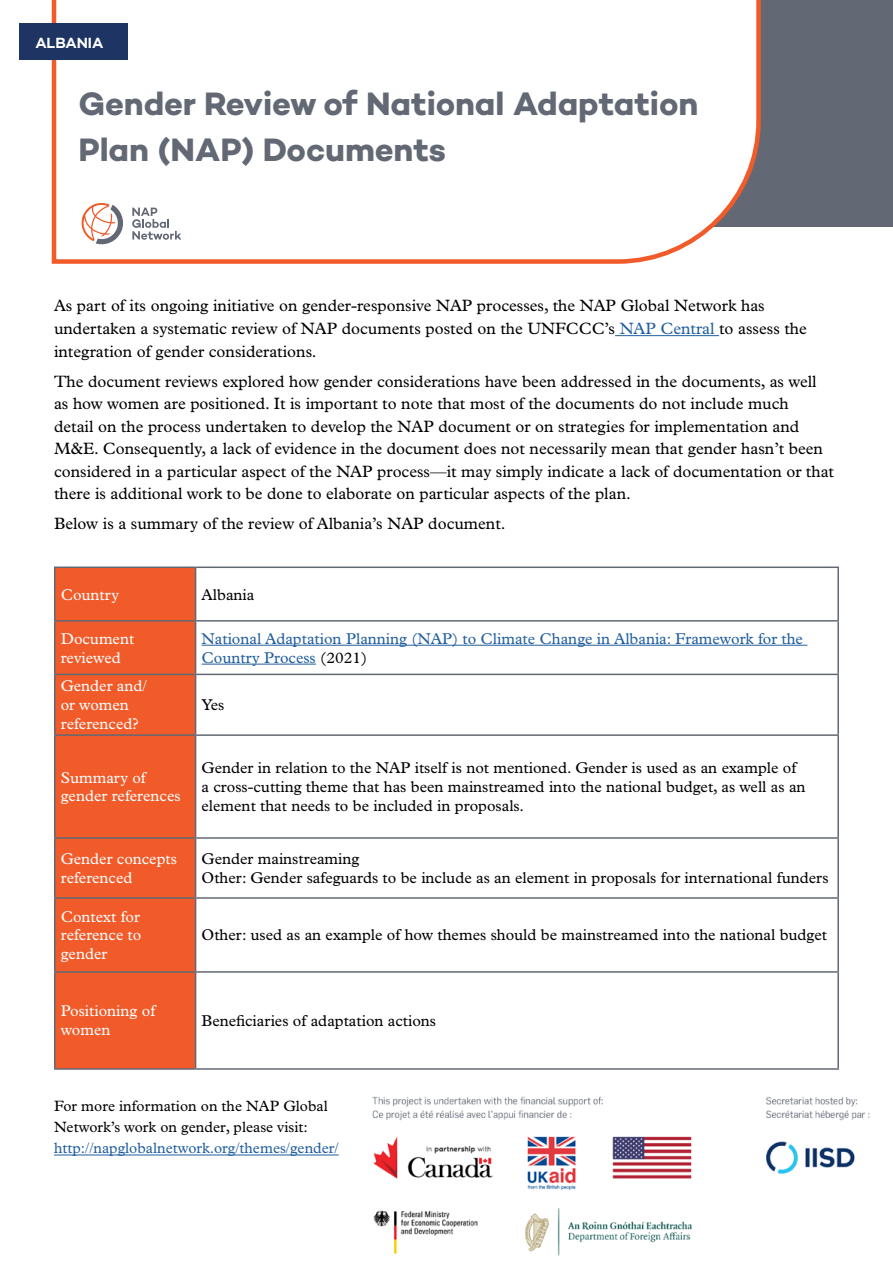
<style>
.page{position:relative;width:893px;height:1263px;background:#fff}
.page>*{position:absolute;margin:0;border:0;box-sizing:border-box;transform-origin:0 0}
.t1{font:700 33px/46.5px "Campton";letter-spacing:-.005em;color:#636974}
.t2{font:16.5px/22.5px "Plantin MT Pro";color:#000101}
.t3{font:15.75px/18.9px "Plantin MT Pro";color:#000}
.t4{font:15.75px/18.9px "Plantin MT Pro";color:#fff}
.t5{font:15.75px/18.9px "Plantin MT Pro";color:#215e9e}
.t6{font:15px/21px "Plantin MT Pro";color:#000}
.t7{font:15px "Plantin MT Pro";color:#215e9e}
.t8{font:600 15px "Campton";color:#fff}
.s1{color:#215e9e}
.s2{color:#000}
</style>
<div class="page">
<div style="left:152px;top:0;width:741px;height:226px;background:#636974"></div>
<div style="left:50px;top:0;width:713px;height:264px;background:#fff"></div>
<hr style="left:615px;top:335px;width:104px;height:1px;background:#215e9e">
<div style="left:56px;top:568px;width:139px;height:500px;background:#f15a29"></div>
<hr style="left:54px;top:620px;width:142px;height:2px;background:#626874">
<hr style="left:196px;top:620px;width:643px;height:2px;background:#626874">
<hr style="left:54px;top:566px;width:142px;height:2px;background:#626874">
<hr style="left:54px;top:568px;width:2px;height:52px;background:#626874">
<hr style="left:196px;top:566px;width:643px;height:2px;background:#626874">
<hr style="left:195px;top:568px;width:1px;height:52px;background:#626874">
<hr style="left:837px;top:568px;width:2px;height:52px;background:#626874">
<hr style="left:54px;top:622px;width:2px;height:52px;background:#626874">
<hr style="left:195px;top:622px;width:1px;height:52px;background:#626874">
<hr style="left:837px;top:622px;width:2px;height:52px;background:#626874">
<hr style="left:54px;top:839px;width:2px;height:58px;background:#626874">
<hr style="left:195px;top:839px;width:1px;height:58px;background:#626874">
<hr style="left:837px;top:839px;width:2px;height:58px;background:#626874">
<hr style="left:54px;top:973px;width:2px;height:95px;background:#626874">
<hr style="left:195px;top:973px;width:1px;height:95px;background:#626874">
<hr style="left:837px;top:973px;width:2px;height:95px;background:#626874">
<hr style="left:54px;top:1068px;width:142px;height:2px;background:#626874">
<hr style="left:196px;top:1068px;width:643px;height:2px;background:#626874">
<hr style="left:54px;top:897px;width:142px;height:2px;background:#626874">
<hr style="left:54px;top:899px;width:2px;height:72px;background:#626874">
<hr style="left:196px;top:897px;width:643px;height:2px;background:#626874">
<hr style="left:195px;top:899px;width:1px;height:72px;background:#626874">
<hr style="left:837px;top:899px;width:2px;height:72px;background:#626874">
<hr style="left:54px;top:971px;width:142px;height:2px;background:#626874">
<hr style="left:196px;top:971px;width:643px;height:2px;background:#626874">
<hr style="left:54px;top:674px;width:142px;height:1px;background:#626874">
<hr style="left:54px;top:675px;width:2px;height:59px;background:#626874">
<hr style="left:196px;top:674px;width:643px;height:1px;background:#626874">
<hr style="left:195px;top:675px;width:1px;height:59px;background:#626874">
<hr style="left:837px;top:675px;width:2px;height:59px;background:#626874">
<hr style="left:54px;top:734px;width:142px;height:2px;background:#626874">
<hr style="left:54px;top:736px;width:2px;height:101px;background:#626874">
<hr style="left:196px;top:734px;width:643px;height:2px;background:#626874">
<hr style="left:195px;top:736px;width:1px;height:101px;background:#626874">
<hr style="left:837px;top:736px;width:2px;height:101px;background:#626874">
<hr style="left:54px;top:837px;width:142px;height:2px;background:#626874">
<hr style="left:196px;top:837px;width:643px;height:2px;background:#626874">
<hr style="left:202px;top:645px;width:605px;height:1px;background:#215e9e">
<hr style="left:202px;top:664px;width:114px;height:1px;background:#215e9e">
<hr style="left:54px;top:1154px;width:285px;height:1px;background:#215e9e">
<svg style="left:132px;top:208px;width:49px;height:32px"></svg>
<svg style="left:82px;top:203px;width:41px;height:41px"></svg>
<img style="left:372px;top:1096px;width:498px;height:160px">
<div style="left:20px;top:24px;width:108px;height:36px;background:#1e3564"></div>
<p class="t8" style="left:35px;top:33px;width:70px">ALBANIA</p>
<h1 class="t1" style="left:79px;top:80px;width:621px">Gender Review of National Adaptation<br>Plan (NAP) Documents</h1>
<p class="t2" style="left:54px;top:295px;width:754px">As part of its ongoing initiative on gender-responsive NAP processes, the NAP Global Network has undertaken a systematic review of NAP documents posted on the UNFCCC’s <span class="s1">NAP Central</span> to assess the integration of gender considerations.</p>
<p class="t2" style="left:54px;top:370px;width:782px">The document reviews explored how gender considerations have been addressed in the documents, as well as how women are positioned. It is important to note that most of the documents do not include much<br>detail on the process undertaken to develop the NAP document or on strategies for implementation and M&amp;E. Consequently, a lack of evidence in the document does not necessarily mean that gender hasn’t been considered in a particular aspect of the NAP process—it may simply indicate a lack of documentation or that there is additional work to be done to elaborate on particular aspects of the plan.</p>
<p class="t2" style="left:54px;top:512px;width:453px">Below is a summary of the review of Albania’s NAP document.</p>
<p class="t4" style="left:61px;top:585px;width:60px">Country</p>
<p class="t3" style="left:202px;top:585px;width:54px">Albania</p>
<p class="t4" style="left:61px;top:629px;width:75px">Document reviewed</p>
<p class="t5" style="left:202px;top:629px;width:603px">National Adaptation Planning (NAP) to Climate Change in Albania: Framework for the<br>Country Process <span class="s2">(2021)</span></p>
<p class="t4" style="left:61px;top:677px;width:88px">Gender and/ or women referenced?</p>
<p class="t3" style="left:202px;top:696px;width:24px">Yes</p>
<p class="t4" style="left:61px;top:768px;width:121px">Summary of gender references</p>
<p class="t3" style="left:202px;top:758px;width:606px">Gender in relation to the NAP itself is not mentioned. Gender is used as an example of a cross-cutting theme that has been mainstreamed into the national budget, as well as an element that needs to be included in proposals.</p>
<p class="t4" style="left:61px;top:849px;width:118px">Gender concepts referenced</p>
<p class="t3" style="left:202px;top:849px;width:628px">Gender mainstreaming<br>Other: Gender safeguards to be include as an element in proposals for international funders</p>
<p class="t4" style="left:61px;top:907px;width:82px;text-align:justify">Context for reference to gender</p>
<p class="t3" style="left:202px;top:926px;width:627px">Other: used as an example of how themes should be mainstreamed into the national budget</p>
<p class="t4" style="left:61px;top:1002px;width:96px">Positioning of women</p>
<p class="t3" style="left:202px;top:1011px;width:236px">Beneficiaries of adaptation actions</p>
<p class="t6" style="left:54px;top:1096px;width:275px">For more information on the NAP Global<br>Network’s work on gender, please visit:</p>
<p class="t7" style="left:54px;top:1140px;width:286px">http://napglobalnetwork.org/themes/gender/</p>
</div>
